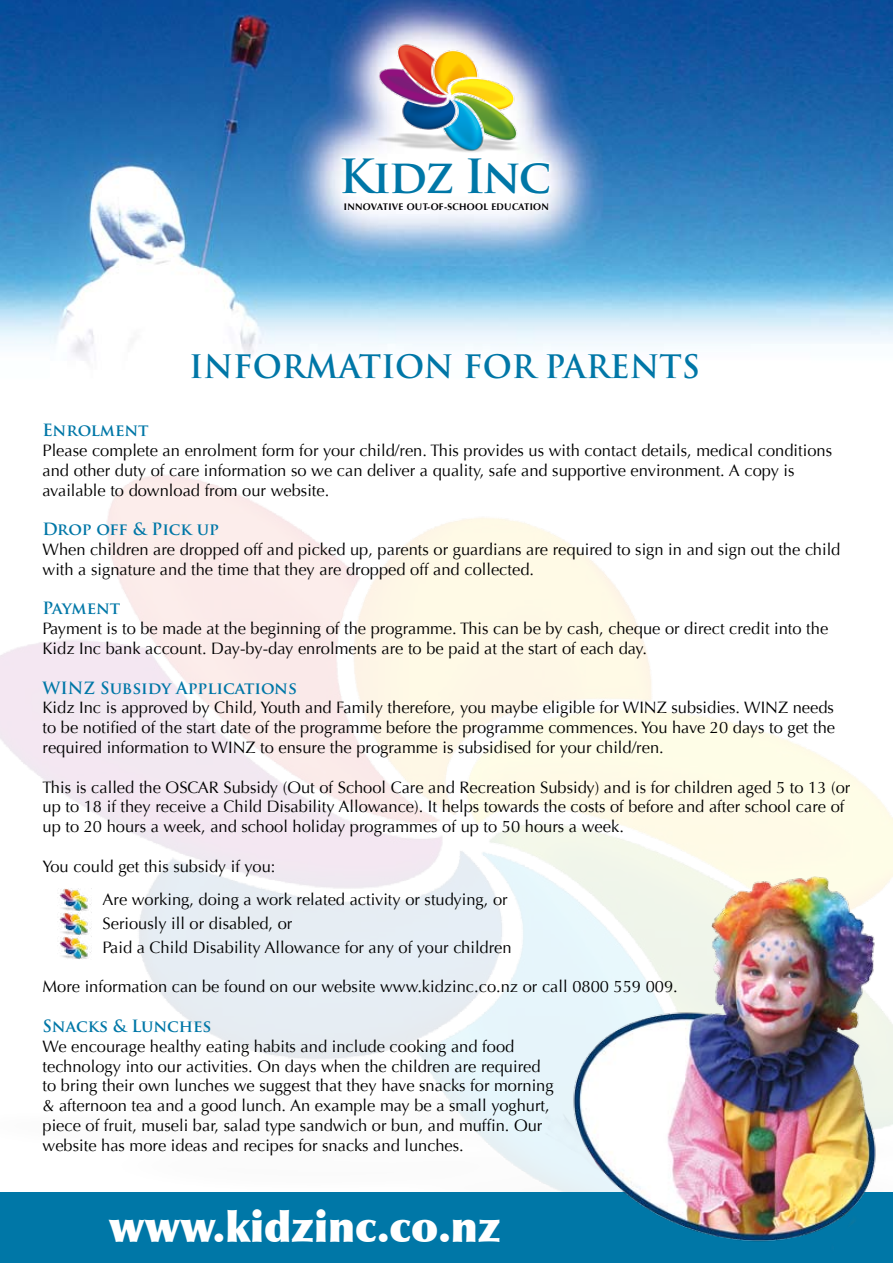
<style>
.page{position:relative;width:893px;height:1263px;background:#fff}
.page>*{position:absolute;margin:0;border:0;box-sizing:border-box;transform-origin:0 0}
.t1{font:700 45.9px "Trajan Pro";letter-spacing:-.04em;color:#0077a7}
.t2{font:900 42px "Optima";color:#fff}
.t3{font:700 31.5px "Trajan Pro";color:#0077a7}
.t4{font:16.5px/19.8px "Optima";color:#000}
.t5{font:700 16.5px "Trajan Pro";color:#0077a7}
.t6{font:700 16.5px "Trajan Pro";letter-spacing:-.02em;color:#0077a7}
.t7{font:700 9.6px "Optima";letter-spacing:.03em;color:#000}
</style>
<div class="page">
<img style="left:0;top:0;width:893px;height:361px">
<img style="left:58px;top:888px;width:34px;height:71px">
<svg style="left:340px;top:156px;width:114px;height:39px"></svg>
<svg style="left:466px;top:0;width:85px;height:195px"></svg>
<img style="left:363px;top:40px;width:174px;height:117px">
<div style="left:0;top:1192px;width:893px;height:71px;background:#0077a7"></div>
<img style="left:461px;top:823px;width:432px;height:419px">
<h1 class="t1" style="left:339px;top:148px;width:214px">Kidz Inc</h1>
<p class="t7" style="left:344px;top:201px;width:207px">INNOVATIVE OUT-OF-SCHOOL EDUCATION</p>
<h3 class="t3" style="left:189px;top:347px;width:512px">INFORMATION FOR PARENTS</h3>
<p class="t5" style="left:43px;top:420px;width:108px">Enrolment</p>
<p class="t4" style="left:43px;top:441px;width:791px">Please complete an enrolment form for your child/ren. This provides us with contact details, medical conditions and other duty of care information so we can deliver a quality, safe and supportive environment. A copy is available to download from our website.</p>
<p class="t6" style="left:43px;top:519px;width:178px">Drop off &amp; Pick up</p>
<p class="t4" style="left:43px;top:540px;width:799px">When children are dropped off and picked up, parents or guardians are required to sign in and sign out the child with a signature and the time that they are dropped off and collected.</p>
<p class="t5" style="left:43px;top:598px;width:79px">Payment</p>
<p class="t4" style="left:43px;top:619px;width:787px">Payment is to be made at the beginning of the programme. This can be by cash, cheque or direct credit into the<br>Kidz Inc bank account. Day-by-day enrolments are to be paid at the start of each day.</p>
<p class="t5" style="left:43px;top:677px;width:256px">WINZ Subsidy Applications</p>
<p class="t4" style="left:43px;top:698px;width:794px;text-align:justify">Kidz Inc is approved by Child, Youth and Family therefore, you maybe eligible for WINZ subsidies. WINZ needs to be notified of the start date of the programme before the programme commences. You have 20 days to get the required information to WINZ to ensure the programme is subsidised for your child/ren.</p>
<p class="t4" style="left:43px;top:777px;width:809px">This is called the OSCAR Subsidy (Out of School Care and Recreation Subsidy) and is for children aged 5 to 13 (or up to 18 if they receive a Child Disability Allowance). It helps towards the costs of before and after school care of up to 20 hours a week, and school holiday programmes of up to 50 hours a week.</p>
<p class="t4" style="left:103px;top:850px;width:407px;line-height:33.3px;text-indent:-60px">You could get this subsidy if you:<br>Are working, doing a work related activity or studying, or</p>
<p class="t4" style="left:103px;top:912px;width:411px;line-height:24px">Seriously ill or disabled, or<br>Paid a Child Disability Allowance for any of your children</p>
<p class="t4" style="left:43px;top:977px;width:637px">More information can be found on our website www.kidzinc.co.nz or call 0800 559 009.</p>
<p class="t5" style="left:43px;top:1016px;width:171px">Snacks &amp; Lunches</p>
<p class="t4" style="left:43px;top:1036px;width:513px">We encourage healthy eating habits and include cooking and food technology into our activities. On days when the children are required to bring their own lunches we suggest that they have snacks for morning &amp; afternoon tea and a good lunch. An example may be a small yoghurt, piece of fruit, museli bar, salad type sandwich or bun, and muffin. Our website has more ideas and recipes for snacks and lunches.</p>
<h2 class="t2" style="left:109px;top:1201px;width:393px">www.kidzinc.co.nz</h2>
</div>
